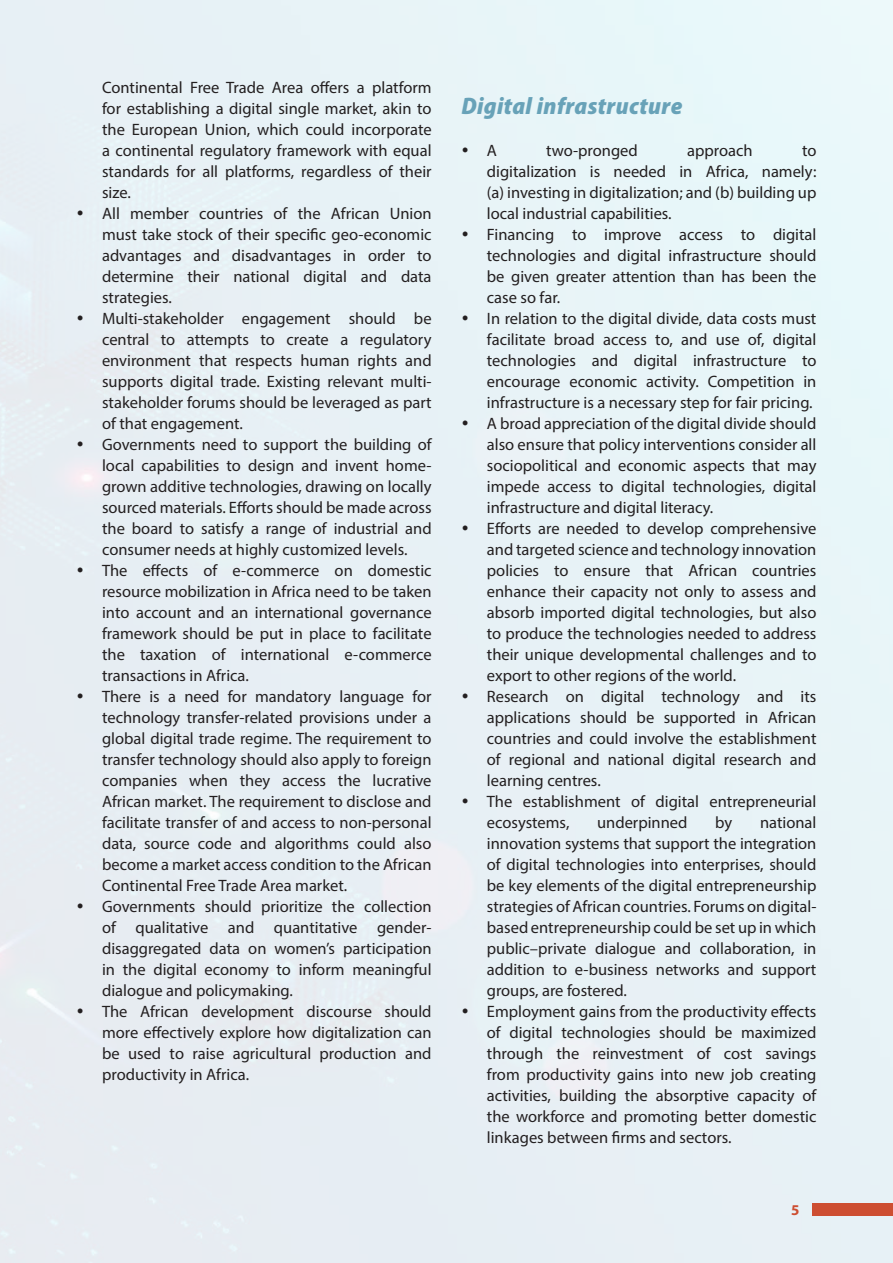
<style>
.page{position:relative;width:893px;height:1263px;background:#fff}
.page>*{position:absolute;margin:0;border:0;box-sizing:border-box;transform-origin:0 0}
._04_Subhead1{font:italic 900 semi-condensed 24px "Myriad Pro";letter-spacing:.015em;color:#68a2b8}
.t1{font:16.5px/21px "Myriad Pro";color:#231f20;text-align:justify}
.t2{font:700 15px "Myriad Pro";color:#cd4e31}
</style>
<div class="page">
<div style="left:812px;top:1203px;width:81px;height:13px;background:#cd4e31"></div>
<svg style="left:78px;top:211px;width:5px;height:4px"></svg>
<svg style="left:78px;top:316px;width:5px;height:4px"></svg>
<svg style="left:78px;top:442px;width:5px;height:4px"></svg>
<svg style="left:78px;top:568px;width:5px;height:4px"></svg>
<svg style="left:78px;top:694px;width:5px;height:4px"></svg>
<svg style="left:78px;top:904px;width:5px;height:4px"></svg>
<svg style="left:78px;top:1009px;width:5px;height:4px"></svg>
<svg style="left:463px;top:148px;width:5px;height:4px"></svg>
<svg style="left:463px;top:232px;width:5px;height:4px"></svg>
<svg style="left:463px;top:316px;width:5px;height:4px"></svg>
<svg style="left:463px;top:421px;width:5px;height:4px"></svg>
<svg style="left:463px;top:526px;width:5px;height:4px"></svg>
<svg style="left:463px;top:694px;width:5px;height:4px"></svg>
<svg style="left:463px;top:799px;width:5px;height:4px"></svg>
<svg style="left:463px;top:1009px;width:5px;height:4px"></svg>
<p class="t1" style="left:102px;top:77px;width:331px">Continental Free Trade Area offers a platform for establishing a digital single market, akin to the European Union, which could incorporate a continental regulatory framework with equal standards for all platforms, regardless of their size.</p>
<p class="t1" style="left:102px;top:203px;width:331px">All member countries of the African Union must take stock of their specific geo-economic advantages and disadvantages in order to determine their national digital and data strategies.</p>
<p class="t1" style="left:102px;top:308px;width:331px">Multi-stakeholder engagement should be central to attempts to create a regulatory environment that respects human rights and supports digital trade. Existing relevant multi&shy;stakeholder forums should be leveraged as part of that engagement.</p>
<p class="t1" style="left:102px;top:434px;width:331px">Governments need to support the building of local capabilities to design and invent home&shy;grown additive technologies, drawing on locally sourced materials. Efforts should be made across the board to satisfy a range of industrial and consumer needs at highly customized levels.</p>
<p class="t1" style="left:102px;top:560px;width:331px">The effects of e-commerce on domestic resource mobilization in Africa need to be taken into account and an international governance framework should be put in place to facilitate the taxation of international e-commerce transactions in Africa.</p>
<p class="t1" style="left:102px;top:686px;width:331px">There is a need for mandatory language for technology transfer-related provisions under a global digital trade regime. The requirement to transfer technology should also apply to foreign companies when they access the lucrative African market. The requirement to disclose and facilitate transfer of and access to non-personal data, source code and algorithms could also become a market access condition to the African Continental Free Trade Area market.</p>
<p class="t1" style="left:102px;top:896px;width:331px">Governments should prioritize the collection of qualitative and quantitative gender&shy;disaggregated data on women’s participation in the digital economy to inform meaningful dialogue and policymaking.</p>
<p class="t1" style="left:102px;top:1001px;width:331px">The African development discourse should more effectively explore how digitalization can be used to raise agricultural production and productivity in Africa.</p>
<p class="_04_Subhead1" style="left:461px;top:90px;width:223px">Digital infrastructure</p>
<p class="t1" style="left:487px;top:140px;width:12px">A</p>
<p class="t1" style="left:546px;top:140px;width:93px">two-pronged</p>
<p class="t1" style="left:687px;top:140px;width:67px">approach</p>
<p class="t1" style="left:487px;top:140px;width:331px;text-indent:315px">to digitalization is needed in Africa, namely: (a) investing in digitalization; and (b) building up local industrial capabilities.</p>
<p class="t1" style="left:487px;top:224px;width:331px">Financing to improve access to digital technologies and digital infrastructure should be given greater attention than has been the case so far.</p>
<p class="t1" style="left:487px;top:308px;width:331px">In relation to the digital divide, data costs must facilitate broad access to, and use of, digital technologies and digital infrastructure to encourage economic activity. Competition in infrastructure is a necessary step for fair pricing.</p>
<p class="t1" style="left:487px;top:413px;width:331px">A broad appreciation of the digital divide should also ensure that policy interventions consider all sociopolitical and economic aspects that may impede access to digital technologies, digital infrastructure and digital literacy.</p>
<p class="t1" style="left:487px;top:518px;width:331px">Efforts are needed to develop comprehensive and targeted science and technology innovation policies to ensure that African countries enhance their capacity not only to assess and absorb imported digital technologies, but also to produce the technologies needed to address their unique developmental challenges and to export to other regions of the world.</p>
<p class="t1" style="left:487px;top:686px;width:331px">Research on digital technology and its applications should be supported in African countries and could involve the establishment of regional and national digital research and learning centres.</p>
<p class="t1" style="left:487px;top:791px;width:331px">The establishment of digital entrepreneurial ecosystems,</p>
<p class="t1" style="left:487px;top:812px;width:331px;text-indent:273px">national innovation systems that support the integration of digital technologies into enterprises, should be key elements of the digital entrepreneurship strategies of African countries. Forums on digital&shy;based entrepreneurship could be set up in which public–private dialogue and collaboration, in addition to e-business networks and support groups, are fostered.</p>
<p class="t1" style="left:487px;top:1001px;width:331px">Employment gains from the productivity effects of digital technologies should be maximized through the reinvestment of cost savings from productivity gains into new job creating activities, building the absorptive capacity of the workforce and promoting better domestic linkages between firms and sectors.</p>
<p class="t1" style="left:597px;top:812px;width:92px">underpinned</p>
<p class="t1" style="left:715px;top:812px;width:19px">by</p>
<p class="t2" style="left:791px;top:1200px;width:10px">5</p>
</div>
